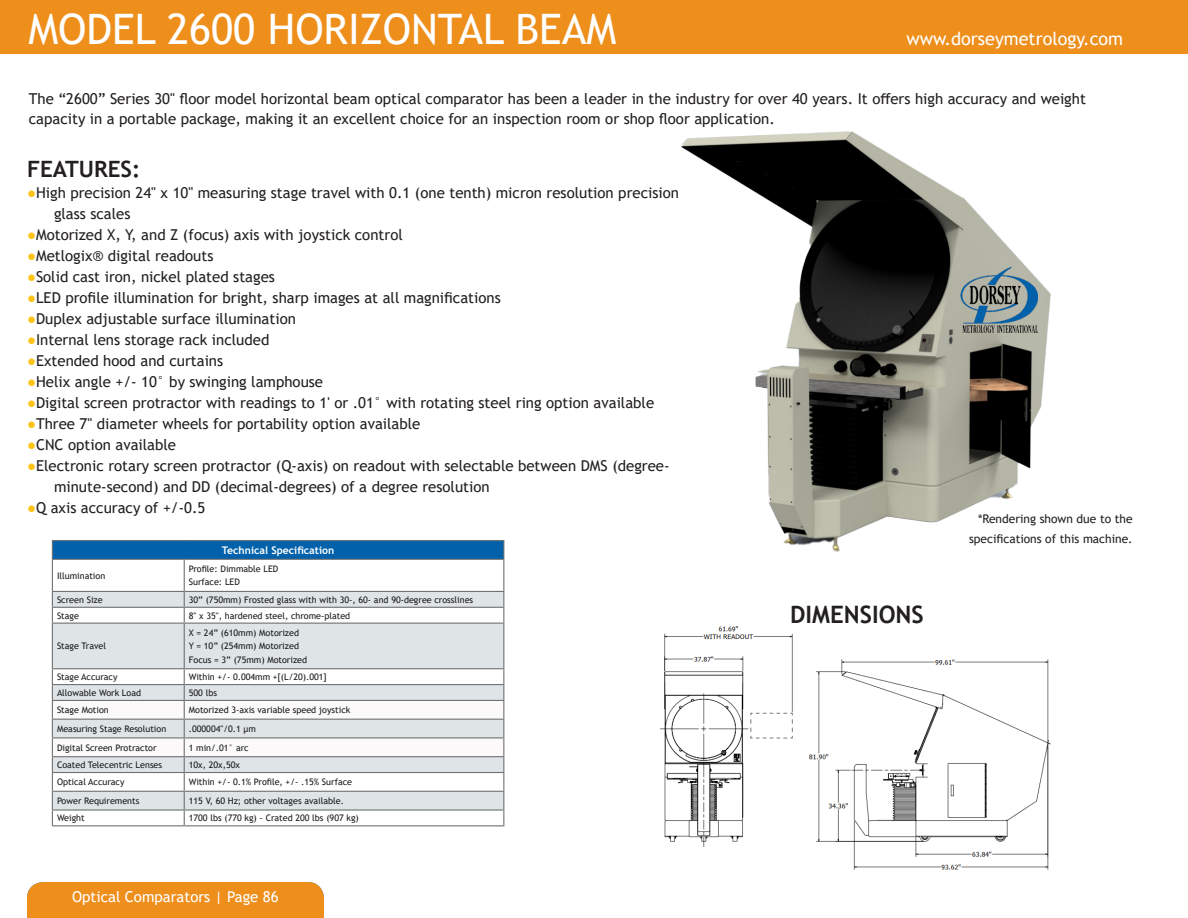
<style>
.page{position:relative;width:1188px;height:918px;background:#fff}
.page>*{position:absolute;margin:0;border:0;box-sizing:border-box;transform-origin:0 0}
.t1{font:42px "Trebuchet MS";color:#fff}
.t2{font:700 24px "Trebuchet MS";color:#231f20}
.t3{font:700 22.5px "Trebuchet MS";color:#231f20}
.t4{font:18px "Trebuchet MS";color:#fff}
.BODY_TEXT{font:15px/21px "Trebuchet MS";color:#231f20}
.t5{font:15px "Trebuchet MS";color:#fff}
.BODY_TEXT-2{font:12px/19.5px "Trebuchet MS";color:#231f20;text-align:right}
.t6{font:700 10.5px "Trebuchet MS";color:#fff}
.BODY_TEXT-3{font:9px "Trebuchet MS";color:#191a19}
.s1{color:#fec318}
.s2{color:#231f20}
</style>
<div class="page">
<div style="left:27px;top:882px;width:297px;height:36px;background:#ee8f1c"></div>
<div style="left:0;top:0;width:1188px;height:54px;background:#ee8f1c"></div>
<div style="left:52px;top:541px;width:452px;height:18px;background:#0161aa"></div>
<svg style="left:53px;top:592px;width:450px;height:76px;fill:#dfe4e7"></svg>
<hr style="left:52px;top:668px;width:132px;height:1px;background:#707274">
<hr style="left:184px;top:668px;width:320px;height:1px;background:#707274">
<hr style="left:52px;top:540px;width:132px;height:1px;background:#707274">
<svg style="left:52px;top:541px;width:1px;height:18px"></svg>
<hr style="left:184px;top:540px;width:320px;height:1px;background:#707274">
<svg style="left:503px;top:541px;width:1px;height:18px"></svg>
<hr style="left:52px;top:559px;width:132px;height:1px;background:#707274">
<hr style="left:52px;top:560px;width:1px;height:31px;background:#707274">
<hr style="left:184px;top:559px;width:320px;height:1px;background:#707274">
<hr style="left:184px;top:560px;width:1px;height:31px;background:#707274">
<hr style="left:503px;top:560px;width:1px;height:31px;background:#707274">
<hr style="left:52px;top:591px;width:132px;height:1px;background:#707274">
<hr style="left:184px;top:591px;width:320px;height:1px;background:#707274">
<hr style="left:52px;top:607px;width:132px;height:1px;background:#707274">
<svg style="left:52px;top:592px;width:1px;height:31px"></svg>
<hr style="left:184px;top:607px;width:320px;height:1px;background:#707274">
<svg style="left:184px;top:592px;width:1px;height:31px"></svg>
<svg style="left:503px;top:592px;width:1px;height:31px"></svg>
<hr style="left:52px;top:623px;width:132px;height:1px;background:#707274">
<hr style="left:52px;top:624px;width:1px;height:44px;background:#707274">
<hr style="left:184px;top:623px;width:320px;height:1px;background:#707274">
<hr style="left:184px;top:624px;width:1px;height:44px;background:#707274">
<hr style="left:503px;top:624px;width:1px;height:44px;background:#707274">
<svg style="left:52px;top:669px;width:452px;height:156px"></svg>
<hr style="left:52px;top:825px;width:132px;height:1px;background:#707274">
<hr style="left:184px;top:825px;width:320px;height:1px;background:#707274">
<img style="left:661px;top:626px;width:390px;height:244px">
<img style="left:681px;top:131px;width:370px;height:421px">
<img style="left:960px;top:267px;width:78px;height:65px">
<h1 class="t1" style="left:28px;top:3px;width:589px">MODEL 2600 HORIZONTAL BEAM</h1>
<p class="t4" style="left:906px;top:27px;width:218px">www.dorseymetrology.com</p>
<p class="BODY_TEXT" style="left:29px;top:89px;width:1059px;line-height:19.5px">The “2600” Series 30" floor model horizontal beam optical comparator has been a leader in the industry for over 40 years. It offers high accuracy and weight capacity in a portable package, making it an excellent choice for an inspection room or shop floor application.</p>
<h2 class="t3" style="left:27px;top:155px;width:115px">FEATURES:</h2>
<p class="BODY_TEXT" style="left:54px;top:182px;width:626px;text-indent:-27px"><span class="s1">●</span>High precision 24" x 10" measuring stage travel with 0.1 (one tenth) micron resolution precision glass scales</p>
<p class="BODY_TEXT" style="left:27px;top:224px;width:377px"><span class="s1">●</span>Motorized X, Y, and Z (focus) axis with joystick control</p>
<p class="BODY_TEXT" style="left:27px;top:245px;width:188px"><span class="s1">●</span>Metlogix® digital readouts</p>
<p class="BODY_TEXT" style="left:27px;top:266px;width:249px"><span class="s1">●</span>Solid cast iron, nickel plated stages</p>
<p class="BODY_TEXT" style="left:27px;top:287px;width:475px"><span class="s1">●</span>LED profile illumination for bright, sharp images at all magnifications</p>
<p class="BODY_TEXT" style="left:27px;top:308px;width:270px"><span class="s1">●</span>Duplex adjustable surface illumination</p>
<p class="BODY_TEXT" style="left:27px;top:329px;width:244px"><span class="s1">●</span>Internal lens storage rack included</p>
<p class="BODY_TEXT" style="left:27px;top:350px;width:198px"><span class="s1">●</span>Extended hood and curtains</p>
<p class="BODY_TEXT" style="left:27px;top:371px;width:298px"><span class="s1">●</span>Helix angle +/- 10° by swinging lamphouse</p>
<p class="BODY_TEXT" style="left:27px;top:392px;width:629px"><span class="s1">●</span>Digital screen protractor with readings to 1' or .01° with rotating steel ring option available</p>
<p class="BODY_TEXT" style="left:27px;top:413px;width:395px"><span class="s1">●</span>Three 7" diameter wheels for portability option available</p>
<p class="BODY_TEXT" style="left:27px;top:434px;width:151px"><span class="s1">●</span>CNC option available</p>
<p class="BODY_TEXT" style="left:54px;top:455px;width:617px;text-indent:-27px"><span class="s1">●</span>Electronic rotary screen protractor (Q-axis) on readout with selectable between DMS (degree&shy;minute-second) and DD (decimal-degrees) of a degree resolution</p>
<p class="BODY_TEXT" style="left:27px;top:497px;width:180px"><span class="s1">●</span>Q axis accuracy of +/-0.5</p>
<p class="t6" style="left:222px;top:544px;width:114px">Technical Specification</p>
<p class="BODY_TEXT-3" style="left:57px;top:570px;width:50px">Illumination</p>
<p class="BODY_TEXT-2" style="left:969px;top:509px;width:165px">*Rendering shown due to the specifications of this machine.</p>
<p class="BODY_TEXT-3" style="left:189px;top:563px;width:91px">Profile: Dimmable LED</p>
<p class="BODY_TEXT-3" style="left:189px;top:577px;width:53px">Surface: LED</p>
<p class="BODY_TEXT-3" style="left:57px;top:594px;width:47px">Screen Size</p>
<p class="BODY_TEXT-3" style="left:189px;top:594px;width:286px">30” (750mm) Frosted glass with with 30-, 60- and 90-degree crosslines</p>
<p class="BODY_TEXT-3" style="left:57px;top:610px;width:24px">Stage</p>
<p class="BODY_TEXT-3" style="left:189px;top:610px;width:163px">8" x 35", hardened steel, chrome-plated</p>
<p class="BODY_TEXT-3" style="left:57px;top:640px;width:51px">Stage Travel</p>
<p class="BODY_TEXT-3" style="left:189px;top:627px;width:112px">X = 24” (610mm) Motorized</p>
<p class="BODY_TEXT-3" style="left:189px;top:640px;width:112px">Y = 10” (254mm) Motorized</p>
<p class="BODY_TEXT-3" style="left:189px;top:654px;width:120px">Focus = 3” (75mm) Motorized</p>
<p class="BODY_TEXT-3" style="left:57px;top:671px;width:62px">Stage Accuracy</p>
<p class="BODY_TEXT-3" style="left:189px;top:671px;width:140px">Within +/- 0.004mm +[(L/20).001]</p>
<p class="BODY_TEXT-3" style="left:57px;top:687px;width:86px">Allowable Work Load</p>
<p class="BODY_TEXT-3" style="left:189px;top:687px;width:30px">500 lbs</p>
<p class="BODY_TEXT-3" style="left:57px;top:704px;width:53px">Stage Motion</p>
<p class="BODY_TEXT-3" style="left:189px;top:704px;width:163px">Motorized 3-axis variable speed joystick</p>
<p class="BODY_TEXT-3" style="left:57px;top:723px;width:111px">Measuring Stage Resolution</p>
<p class="BODY_TEXT-3" style="left:189px;top:723px;width:69px">.000004"/0.1 <span class="s2">μ</span>m</p>
<p class="BODY_TEXT-3" style="left:57px;top:742px;width:101px">Digital Screen Protractor</p>
<p class="BODY_TEXT-3" style="left:189px;top:742px;width:61px">1 min/.01° arc</p>
<p class="BODY_TEXT-3" style="left:57px;top:759px;width:107px">Coated Telecentric Lenses</p>
<p class="BODY_TEXT-3" style="left:189px;top:759px;width:53px">10x, 20x,50x</p>
<p class="BODY_TEXT-3" style="left:57px;top:776px;width:69px">Optical Accuracy</p>
<p class="BODY_TEXT-3" style="left:189px;top:776px;width:165px">Within +/- 0.1% Profile, +/- .15% Surface</p>
<p class="BODY_TEXT-3" style="left:57px;top:795px;width:84px">Power Requirements</p>
<p class="BODY_TEXT-3" style="left:189px;top:795px;width:157px">115 V, 60 Hz; other voltages available.</p>
<p class="BODY_TEXT-3" style="left:57px;top:812px;width:29px">Weight</p>
<p class="BODY_TEXT-3" style="left:189px;top:812px;width:172px">1700 lbs (770 kg) - Crated 200 lbs (907 kg)</p>
<p class="t5" style="left:72px;top:887px;width:208px">Optical Comparators | Page 86</p>
<p class="t5" style="left:95px;top:887px;width:162px">Groove Gages | Page 86</p>
<h2 class="t2" style="left:790px;top:599px;width:135px">DIMENSIONS</h2>
</div>
